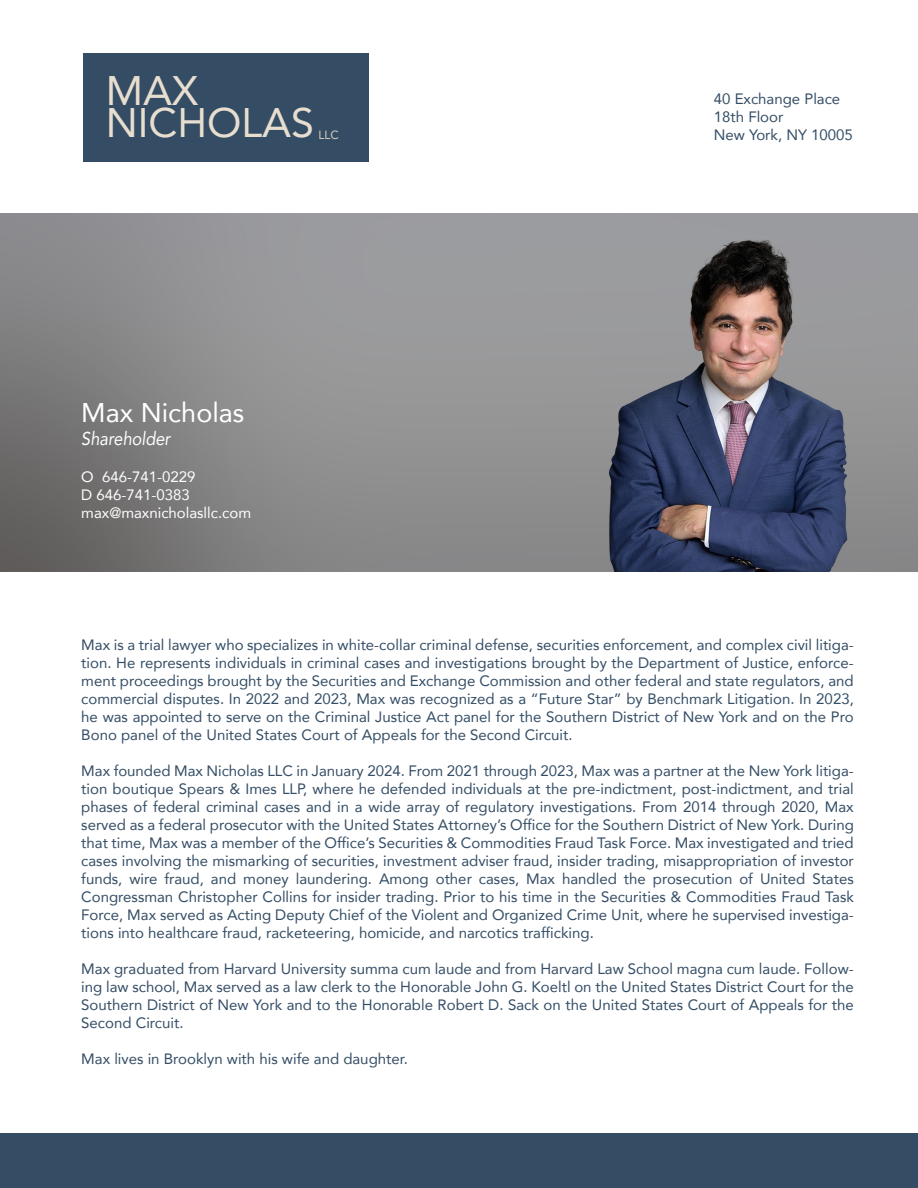
<style>
.page{position:relative;width:918px;height:1188px;background:#fff}
.page>*{position:absolute;margin:0;border:0;box-sizing:border-box;transform-origin:0 0}
.t1{font:41.25px/31.8px "Avenir";color:#e8ded0}
.t2{font:27px "Avenir";color:#fff}
.t3{font:italic 18.6px "Avenir";color:#fff;scale:.88 1}
.t4{font:15px/18px "Avenir";color:#344d65;text-align:justify}
.t5{font:15px/18px "Avenir";color:#fff}
.t6{font:11.85px "Avenir";color:#dacdbd}
</style>
<div class="page">
<img style="left:0;top:213px;width:918px;height:358px">
<div style="left:83px;top:53px;width:285px;height:109px;background:#344d65"></div>
<div style="left:0;top:1133px;width:918px;height:55px;background:#344d65"></div>
<h1 class="t1" style="left:106px;top:74px;width:210px">MAX<br>NICHOLAS</h1>
<p class="t6" style="left:318px;top:125px;width:22px">LLC</p>
<h2 class="t2" style="left:81px;top:391px;width:165px">Max Nicholas</h2>
<p class="t3" style="left:81px;top:427px;width:103px">Shareholder</p>
<p class="t5" style="left:81px;top:467px;width:171px">O 646-741-0229<br>D 646-741-0383 max@maxnicholasllc.com</p>
<p class="t4" style="left:714px;top:89px;width:141px;text-align:left">40 Exchange Place<br>18th Floor<br>New York, NY 10005</p>
<p class="t4" style="left:81px;top:636px;width:774px">Max is a trial lawyer who specializes in white-collar criminal defense, securities enforcement, and complex civil litiga&shy;tion. He represents individuals in criminal cases and investigations brought by the Department of Justice, enforce&shy;ment proceedings brought by the Securities and Exchange Commission and other federal and state regulators, and commercial disputes. In 2022 and 2023, Max was recognized as a “Future Star” by Benchmark Litigation. In 2023, he was appointed to serve on the Criminal Justice Act panel for the Southern District of New York and on the Pro Bono panel of the United States Court of Appeals for the Second Circuit.</p>
<p class="t4" style="left:81px;top:762px;width:774px">Max founded Max Nicholas LLC in January 2024. From 2021 through 2023, Max was a partner at the New York litiga&shy;tion boutique Spears &amp; Imes LLP, where he defended individuals at the pre-indictment, post-indictment, and trial phases of federal criminal cases and in a wide array of regulatory investigations. From 2014 through 2020, Max served as a federal prosecutor with the United States Attorney’s Office for the Southern District of New York. During that time, Max was a member of the Office’s Securities &amp; Commodities Fraud Task Force. Max investigated and tried cases involving the mismarking of securities, investment adviser fraud, insider trading, misappropriation of investor funds, wire fraud, and money laundering. Among other cases, Max handled the prosecution of United States Congressman Christopher Collins for insider trading. Prior to his time in the Securities &amp; Commodities Fraud Task Force, Max served as Acting Deputy Chief of the Violent and Organized Crime Unit, where he supervised investiga&shy;tions into healthcare fraud, racketeering, homicide, and narcotics trafficking.</p>
<p class="t4" style="left:81px;top:960px;width:774px">Max graduated from Harvard University summa cum laude and from Harvard Law School magna cum laude. Follow&shy;ing law school, Max served as a law clerk to the Honorable John G. Koeltl on the United States District Court for the Southern District of New York and to the Honorable Robert D. Sack on the United States Court of Appeals for the Second Circuit.</p>
<p class="t4" style="left:81px;top:1050px;width:328px">Max lives in Brooklyn with his wife and daughter.</p>
</div>
